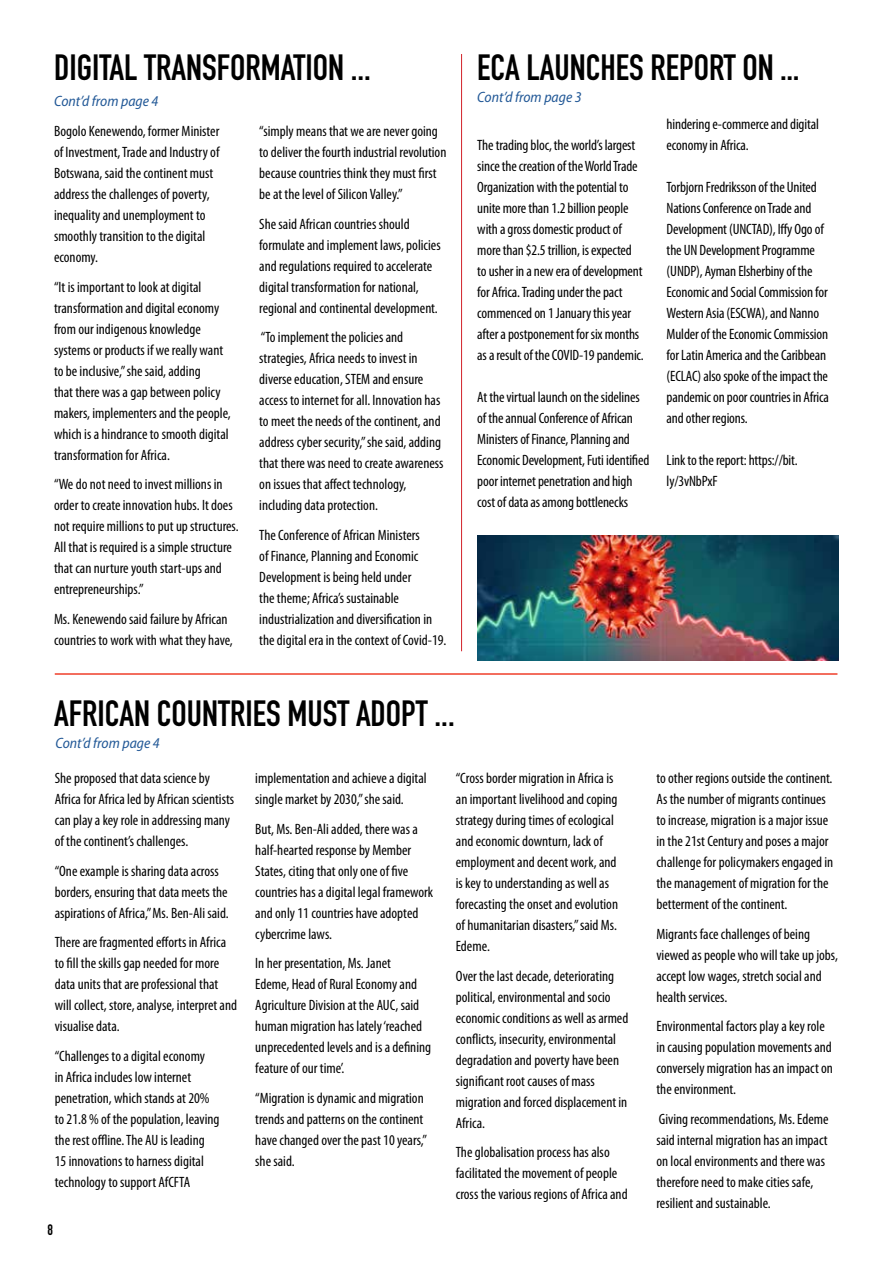
<style>
.page{position:relative;width:893px;height:1263px;background:#fff}
.page>*{position:absolute;margin:0;border:0;box-sizing:border-box;transform-origin:0 0}
.t1{font:36px "DIN Engschrift Std";color:#000}
.t2{font:condensed 15px/21px "Myriad Pro";color:#000}
.t3{font:italic semi-condensed 15px "Myriad Pro";color:#235997}
.t4{font:15px "DIN Engschrift Std";color:#000}
</style>
<div class="page">
<hr style="left:55px;top:673px;width:782px;height:2px;background:#ef3e2a">
<hr style="left:461px;top:54px;width:1px;height:597px;background:#d2232a">
<img style="left:477px;top:536px;width:362px;height:124px">
<h1 class="t1" style="left:54px;top:46px;width:318px">DIGITAL TRANSFORMATION ...</h1>
<p class="t3" style="left:54px;top:91px;width:106px">Cont’d from page 4</p>
<p class="t2" style="left:54px;top:120px;width:167px">Bogolo Kenewendo, former Minister of Investment, Trade and Industry of<br>Botswana, said the continent must address the challenges of poverty, inequality and unemployment to smoothly transition to the digital economy.</p>
<p class="t2" style="left:54px;top:276px;width:178px">“It is important to look at digital transformation and digital economy from our indigenous knowledge systems or products if we really want to be inclusive,” she said, adding<br>that there was a gap between policy makers, implementers and the people, which is a hindrance to smooth digital transformation for Africa.</p>
<p class="t2" style="left:54px;top:473px;width:186px">“We do not need to invest millions in order to create innovation hubs. It does not require millions to put up structures.<br>All that is required is a simple structure that can nurture youth start-ups and entrepreneurships.”</p>
<p class="t2" style="left:54px;top:608px;width:180px">Ms. Kenewendo said failure by African countries to work with what they have,</p>
<p class="t2" style="left:259px;top:120px;width:189px">“simply means that we are never going to deliver the fourth industrial revolution because countries think they must first be at the level of Silicon Valley.”</p>
<p class="t2" style="left:259px;top:213px;width:183px">She said African countries should formulate and implement laws, policies and regulations required to accelerate digital transformation for national, regional and continental development.</p>
<p class="t2" style="left:259px;top:326px;width:186px">“To implement the policies and strategies, Africa needs to invest in diverse education, STEM and ensure access to internet for all. Innovation has to meet the needs of the continent, and address cyber security,” she said, adding that there was need to create awareness on issues that affect technology, including data protection.</p>
<p class="t2" style="left:259px;top:524px;width:189px">The Conference of African Ministers<br>of Finance, Planning and Economic Development is being held under<br>the theme; Africa’s sustainable industrialization and diversification in the digital era in the context of Covid-19.</p>
<h1 class="t1" style="left:54px;top:692px;width:402px">AFRICAN COUNTRIES MUST ADOPT ...</h1>
<p class="t3" style="left:55px;top:734px;width:106px">Cont’d from page 4</p>
<h1 class="t1" style="left:477px;top:46px;width:324px">ECA LAUNCHES REPORT ON ...</h1>
<p class="t3" style="left:477px;top:88px;width:106px">Cont’d from page 3</p>
<p class="t2" style="left:477px;top:135px;width:168px">The trading bloc, the world’s largest since the creation of the World Trade Organization with the potential to unite more than 1.2 billion people with a gross domestic product of more than $2.5 trillion, is expected to usher in a new era of development for Africa. Trading under the pact commenced on 1 January this year after a postponement for six months as a result of the COVID-19 pandemic.</p>
<p class="t2" style="left:477px;top:387px;width:174px">At the virtual launch on the sidelines of the annual Conference of African Ministers of Finance, Planning and Economic Development, Futi identified poor internet penetration and high cost of data as among bottlenecks</p>
<p class="t2" style="left:667px;top:114px;width:154px">hindering e-commerce and digital economy in Africa.</p>
<p class="t2" style="left:667px;top:177px;width:164px">Torbjorn Fredriksson of the United<br>Nations Conference on Trade and<br>Development (UNCTAD), Iffy Ogo of the UN Development Programme (UNDP), Ayman Elsherbiny of the<br>Economic and Social Commission for<br>Western Asia (ESCWA), and Nanno<br>Mulder of the Economic Commission for Latin America and the Caribbean (ECLAC) also spoke of the impact the pandemic on poor countries in Africa and other regions.</p>
<p class="t2" style="left:667px;top:450px;width:132px">Link to the report: https://bit. ly/3vNbPxF</p>
<p class="t2" style="left:55px;top:768px;width:181px">She proposed that data science by Africa for Africa led by African scientists can play a key role in addressing many of the continent’s challenges.</p>
<p class="t2" style="left:55px;top:860px;width:175px">“One example is sharing data across borders, ensuring that data meets the aspirations of Africa,” Ms. Ben-Ali said.</p>
<p class="t2" style="left:55px;top:932px;width:184px">There are fragmented efforts in Africa to fill the skills gap needed for more data units that are professional that will collect, store, analyse, interpret and visualise data.</p>
<p class="t2" style="left:55px;top:1045px;width:166px">“Challenges to a digital economy<br>in Africa includes low internet penetration, which stands at 20% to 21.8 % of the population, leaving the rest offline. The AU is leading 15 innovations to harness digital technology to support AfCFTA</p>
<p class="t4" style="left:48px;top:1221px;width:7px">8</p>
<p class="t2" style="left:255px;top:768px;width:173px">implementation and achieve a digital single market by 2030,” she said.</p>
<p class="t2" style="left:255px;top:818px;width:179px">But, Ms. Ben-Ali added, there was a half-hearted response by Member<br>States, citing that only one of five countries has a digital legal framework and only 11 countries have adopted cybercrime laws.</p>
<p class="t2" style="left:255px;top:953px;width:177px">In her presentation, Ms. Janet<br>Edeme, Head of Rural Economy and<br>Agriculture Division at the AUC, said human migration has lately ‘reached unprecedented levels and is a defining feature of our time’.</p>
<p class="t2" style="left:255px;top:1087px;width:173px">“Migration is dynamic and migration trends and patterns on the continent have changed over the past 10 years,” she said.</p>
<p class="t2" style="left:456px;top:768px;width:164px">“Cross border migration in Africa is an important livelihood and coping strategy during times of ecological and economic downturn, lack of employment and decent work, and is key to understanding as well as forecasting the onset and evolution of humanitarian disasters,” said Ms.<br>Edeme.</p>
<p class="t2" style="left:456px;top:965px;width:174px">Over the last decade, deteriorating political, environmental and socio economic conditions as well as armed conflicts, insecurity, environmental degradation and poverty have been significant root causes of mass migration and forced displacement in<br>Africa.</p>
<p class="t2" style="left:456px;top:1142px;width:173px">The globalisation process has also facilitated the movement of people cross the various regions of Africa and</p>
<p class="t2" style="left:656px;top:768px;width:178px">to other regions outside the continent.<br>As the number of migrants continues to increase, migration is a major issue in the 21st Century and poses a major challenge for policymakers engaged in the management of migration for the betterment of the continent.</p>
<p class="t2" style="left:656px;top:923px;width:183px">Migrants face challenges of being viewed as people who will take up jobs, accept low wages, stretch social and health services.</p>
<p class="t2" style="left:656px;top:1016px;width:178px">Environmental factors play a key role in causing population movements and conversely migration has an impact on the environment.</p>
<p class="t2" style="left:656px;top:1108px;width:174px">Giving recommendations, Ms. Edeme said internal migration has an impact on local environments and there was therefore need to make cities safe, resilient and sustainable.</p>
</div>
